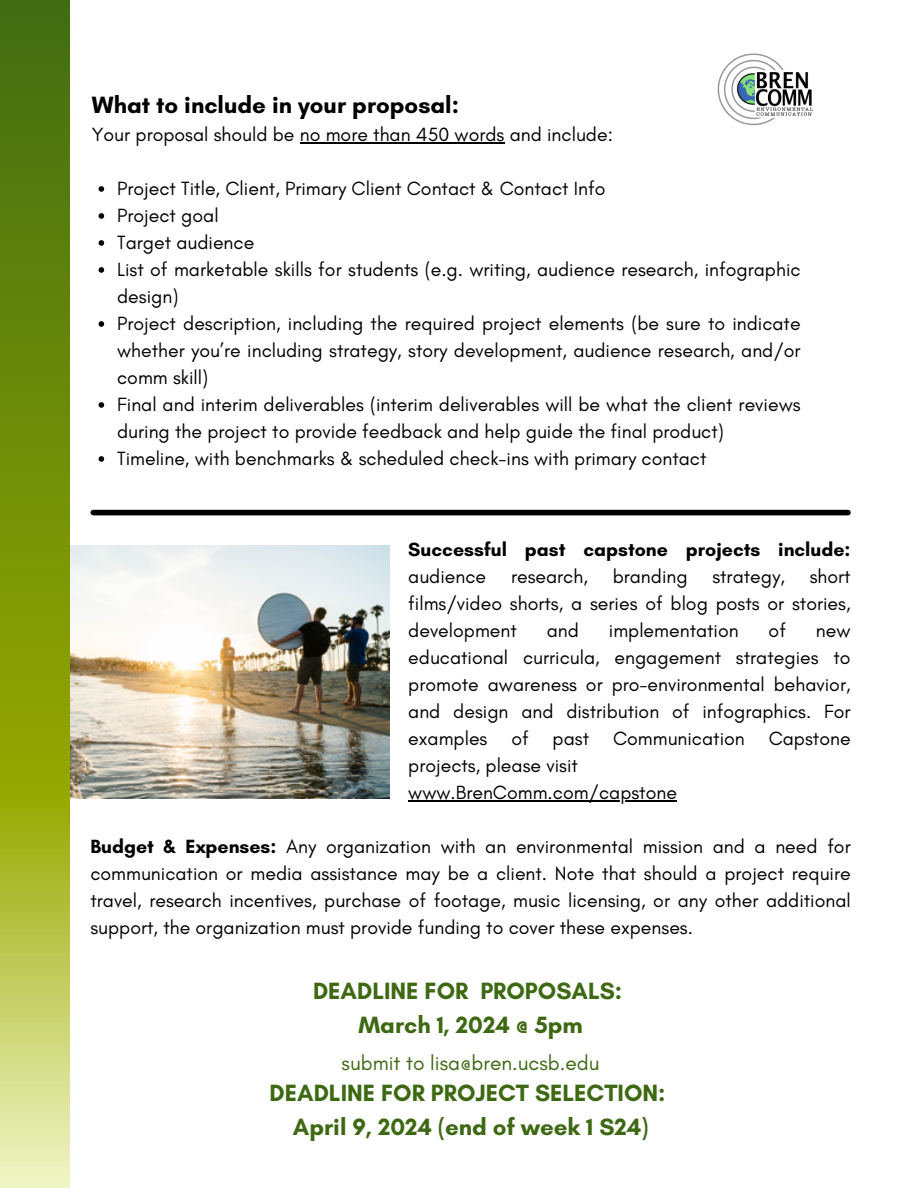
<style>
.page{position:relative;width:918px;height:1188px;background:#fff}
.page>*{position:absolute;margin:0;border:0;box-sizing:border-box;transform-origin:0 0}
.t1{font:700 24px "Glacial Indifference";color:#3e6913}
.t2{font:700 24px "Glacial Indifference";color:#000}
.t3{font:21px "Glacial Indifference";color:#3e6913}
.t4{font:19.5px/27px "Glacial Indifference";color:#000;text-align:justify}
.t5{font:700 19.5px/27px "Glacial Indifference";color:#000}
.s1{font-weight:400}
.s2{font-weight:700}
</style>
<div class="page">
<hr style="left:300px;top:142px;width:205px;height:1px;background:#000">
<svg style="left:99px;top:186px;width:5px;height:6px"></svg>
<svg style="left:99px;top:213px;width:5px;height:6px"></svg>
<svg style="left:99px;top:240px;width:5px;height:6px"></svg>
<svg style="left:99px;top:267px;width:5px;height:6px"></svg>
<svg style="left:99px;top:321px;width:5px;height:6px"></svg>
<svg style="left:99px;top:402px;width:5px;height:6px"></svg>
<svg style="left:99px;top:456px;width:5px;height:6px"></svg>
<img style="left:70px;top:545px;width:319px;height:253px">
<svg style="left:0;top:0;width:70px;height:1188px;background:#88a027"></svg>
<img style="left:717px;top:53px;width:97px;height:73px">
<div style="left:93px;top:510px;width:755px;height:5px;background:#000"></div>
<hr style="left:408px;top:800px;width:269px;height:1px;background:#000">
<p class="t2" style="left:92px;top:90px;width:369px">What to include in your proposal:</p>
<p class="t4" style="left:92px;top:121px;width:523px">Your proposal should be no more than 450 words and include:</p>
<p class="t4" style="left:117px;top:175px;width:490px">Project Title, Client, Primary Client Contact &amp; Contact Info</p>
<p class="t4" style="left:117px;top:202px;width:103px">Project goal</p>
<p class="t4" style="left:117px;top:229px;width:139px">Target audience</p>
<p class="t4" style="left:117px;top:256px;width:685px">List of marketable skills for students (e.g. writing, audience research, infographic design)</p>
<p class="t4" style="left:117px;top:310px;width:685px">Project description, including the required project elements (be sure to indicate whether you’re including strategy, story development, audience research, and/or comm skill)</p>
<p class="t4" style="left:117px;top:391px;width:685px">Final and interim deliverables (interim deliverables will be what the client reviews during the project to provide feedback and help guide the final product)</p>
<p class="t4" style="left:117px;top:445px;width:591px">Timeline, with benchmarks &amp; scheduled check-ins with primary contact</p>
<p class="t5" style="left:408px;top:536px;width:444px">Successful past capstone projects include: <span class="s1">audience</span></p>
<p class="t4" style="left:408px;top:563px;width:444px;text-indent:401px">short films/video shorts, a series of blog posts or stories, development</p>
<p class="t4" style="left:511px;top:563px;width:78px">research,</p>
<p class="t4" style="left:613px;top:563px;width:76px">branding</p>
<p class="t4" style="left:712px;top:563px;width:74px">strategy,</p>
<p class="t4" style="left:547px;top:617px;width:34px">and</p>
<p class="t4" style="left:609px;top:617px;width:131px">implementation</p>
<p class="t4" style="left:769px;top:617px;width:19px">of</p>
<p class="t4" style="left:408px;top:617px;width:444px;text-indent:408px">new educational curricula, engagement strategies to promote awareness or pro-environmental behavior, and design and distribution of infographics. For examples of past Communication Capstone projects, please visit</p>
<p class="t4" style="left:408px;top:779px;width:270px">www.BrenComm.com/capstone</p>
<p class="t4" style="left:90px;top:832px;width:762px"><span class="s2">Budget &amp; Expenses:</span> Any organization with an environmental mission and a need for communication or media assistance may be a client. Note that should a project require travel, research incentives, purchase of footage, music licensing, or any other additional support, the organization must provide funding to cover these expenses.</p>
<p class="t1" style="left:313px;top:977px;width:311px">DEADLINE FOR PROPOSALS:</p>
<p class="t1" style="left:358px;top:1010px;width:226px">March 1, 2024 @ 5pm</p>
<p class="t3" style="left:342px;top:1050px;width:259px">submit to lisa@bren.ucsb.edu</p>
<p class="t1" style="left:270px;top:1079px;width:398px">DEADLINE FOR PROJECT SELECTION:</p>
<p class="t1" style="left:293px;top:1112px;width:357px">April 9, 2024 (end of week 1 S24)</p>
</div>
